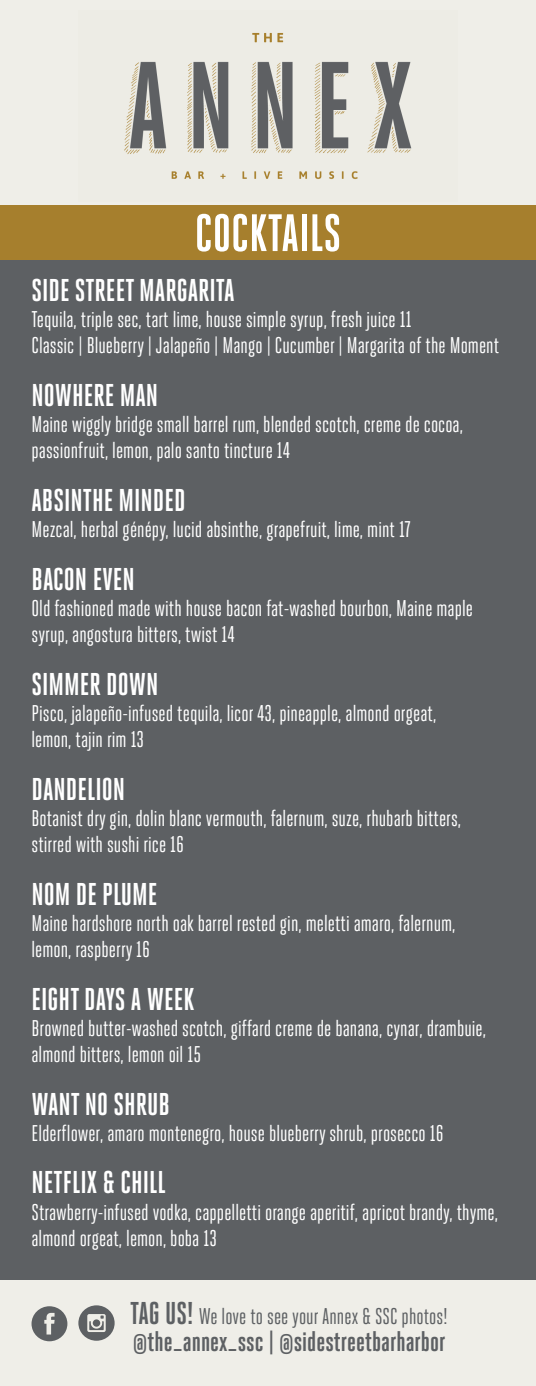
<style>
.page{position:relative;width:536px;height:1386px;background:#fff}
.page>*{position:absolute;margin:0;border:0;box-sizing:border-box;transform-origin:0 0}
.t1{font:700 52.5px "Heroic Condensed";color:#fff}
.t2{font:700 31.5px "Heroic Condensed";color:#fff}
.t3{font:700 28px "Heroic Condensed";color:#5d6063}
.t4{font:22.75px/26.2px "Heroic Condensed";color:#fff}
.t5{font:22.75px "Heroic Condensed";color:#5d6063}
.s1{font-weight:700;font-size:31.5px}
</style>
<div class="page">
<div style="left:0;top:1276px;width:536px;height:110px;background:#efeee8"></div>
<div style="left:0;top:0;width:536px;height:205px;background:#efeee8"></div>
<div style="left:0;top:205px;width:536px;height:1075px;background:#5d6063"></div>
<img style="left:124px;top:32px;width:288px;height:148px">
<svg style="left:32px;top:1306px;width:35px;height:35px"></svg>
<svg style="left:78px;top:1305px;width:37px;height:36px"></svg>
<div style="left:0;top:205px;width:536px;height:55px;background:#a67f2d"></div>
<p class="t1" style="left:195px;top:204px;width:148px">COCKTAILS</p>
<p class="t2" style="left:32px;top:273px;width:204px">SIDE STREET MARGARITA</p>
<p class="t4" style="left:32px;top:306px;width:381px">Tequila, triple sec, tart lime, house simple syrup, fresh juice 11</p>
<p class="t4" style="left:32px;top:333px;width:469px">Classic | Blueberry | Jalapeño | Mango | Cucumber | Margarita of the Moment</p>
<p class="t2" style="left:32px;top:378px;width:128px">NOWHERE MAN</p>
<p class="t4" style="left:32px;top:411px;width:433px">Maine wiggly bridge small barrel rum, blended scotch, creme de cocoa, passionfruit, lemon, palo santo tincture 14</p>
<p class="t2" style="left:32px;top:483px;width:155px">ABSINTHE MINDED</p>
<p class="t4" style="left:32px;top:516px;width:380px">Mezcal, herbal génépy, lucid absinthe, grapefruit, lime, mint 17</p>
<p class="t2" style="left:32px;top:561px;width:105px">BACON EVEN</p>
<p class="t4" style="left:32px;top:595px;width:443px">Old fashioned made with house bacon fat-washed bourbon, Maine maple syrup, angostura bitters, twist 14</p>
<p class="t2" style="left:32px;top:666px;width:128px">SIMMER DOWN</p>
<p class="t4" style="left:32px;top:700px;width:406px">Pisco, jalapeño-infused tequila, licor 43, pineapple, almond orgeat,</p>
<p class="t4" style="left:32px;top:726px;width:114px">lemon, tajin rim 13</p>
<p class="t2" style="left:32px;top:771px;width:95px">DANDELION</p>
<p class="t4" style="left:32px;top:805px;width:431px">Botanist dry gin, dolin blanc vermouth, falernum, suze, rhubarb bitters, stirred with sushi rice 16</p>
<p class="t2" style="left:32px;top:876px;width:127px">NOM DE PLUME</p>
<p class="t4" style="left:32px;top:910px;width:425px">Maine hardshore north oak barrel rested gin, meletti amaro, falernum,</p>
<p class="t4" style="left:32px;top:936px;width:120px">lemon, raspberry 16</p>
<p class="t2" style="left:32px;top:981px;width:164px">EIGHT DAYS A WEEK</p>
<p class="t4" style="left:32px;top:1015px;width:456px">Browned butter-washed scotch, giffard creme de banana, cynar, drambuie, almond bitters, lemon oil 15</p>
<p class="t2" style="left:32px;top:1086px;width:140px">WANT NO SHRUB</p>
<p class="t4" style="left:32px;top:1120px;width:413px">Elderflower, amaro montenegro, house blueberry shrub, prosecco 16</p>
<p class="t2" style="left:32px;top:1165px;width:136px">NETFLIX &amp; CHILL</p>
<p class="t4" style="left:32px;top:1199px;width:468px">Strawberry-infused vodka, cappelletti orange aperitif, apricot brandy, thyme, almond orgeat, lemon, boba 13</p>
<p class="t5" style="left:130px;top:1303px;width:319px"><span class="s1">TAG US!</span> We love to see your Annex &amp; SSC photos!</p>
<p class="t3" style="left:133px;top:1326px;width:314px">@the_annex_ssc | @sidestreetbarharbor</p>
</div>
